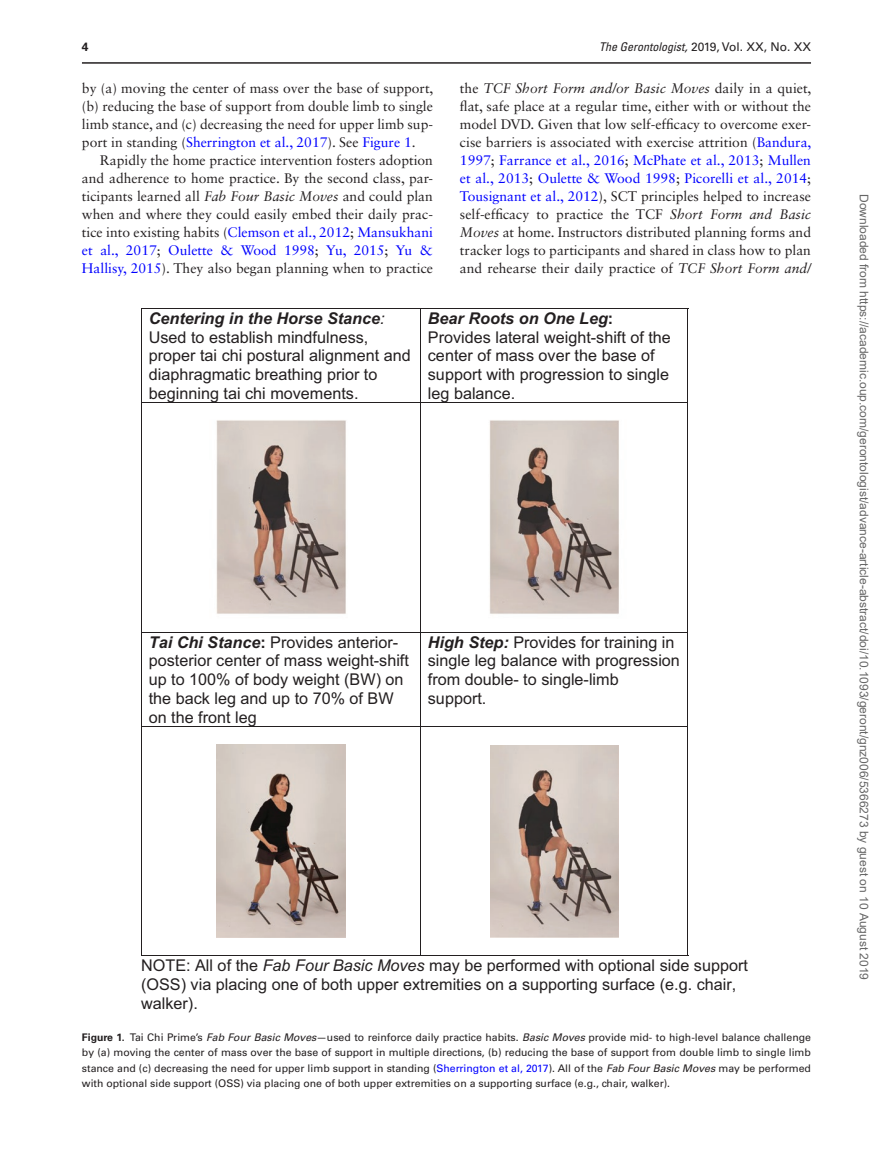
<style>
.page{position:relative;width:893px;height:1174px;background:#fff}
.page>*{position:absolute;margin:0;border:0;box-sizing:border-box;transform-origin:0 0}
.t1{font:16.2px/18.6px "Arial";color:#231f20}
.t2{font:13.8px/18px "Sabon LT Std";color:#231f20;text-align:justify}
.t3{font:12px "Arial";color:#666}
.t4{font:12px "Univers LT Std";color:#231f20}
.t5{font:700 12px "Univers LT Std";color:#231f20}
.t6{font:10.5px/15.3px "Univers LT Std";color:#231f20;text-align:justify}
.s1{font-style:italic;font-stretch:condensed}
.s2{font-style:italic}
.s3{color:#00f}
.s4{font-weight:700;font-style:italic}
.s5{font-weight:700}
</style>
<div class="page">
<img style="left:216px;top:420px;width:130px;height:194px">
<img style="left:489px;top:420px;width:130px;height:194px">
<img style="left:217px;top:745px;width:128px;height:192px">
<img style="left:490px;top:745px;width:128px;height:192px">
<hr style="left:141px;top:309px;width:1px;height:646px;background:#231f20">
<hr style="left:420px;top:309px;width:1px;height:93px;background:#231f20">
<hr style="left:420px;top:403px;width:1px;height:229px;background:#231f20">
<hr style="left:420px;top:632px;width:1px;height:93px;background:#231f20">
<hr style="left:420px;top:726px;width:1px;height:229px;background:#231f20">
<hr style="left:687px;top:309px;width:1px;height:646px;background:#231f20">
<hr style="left:141px;top:308px;width:547px;height:1px;background:#231f20">
<hr style="left:142px;top:402px;width:546px;height:1px;background:#231f20">
<hr style="left:142px;top:632px;width:546px;height:1px;background:#231f20">
<hr style="left:142px;top:725px;width:546px;height:1px;background:#231f20">
<hr style="left:141px;top:955px;width:547px;height:1px;background:#231f20">
<hr style="left:82px;top:62px;width:729px;height:2px;background:#231f20">
<p class="t5" style="left:82px;top:40px;width:8px">4</p>
<p class="t4" style="left:599px;top:40px;width:213px"><span class="s1">The Gerontologist</span><span class="s2">,</span> 2019, Vol. XX, No. XX</p>
<p class="t2" style="left:82px;top:79px;width:353px">by (a) moving the center of mass over the base of support, (b) reducing the base of support from double limb to single limb stance, and (c) decreasing the need for upper limb sup&shy;port in standing (<span class="s3">Sherrington et al., 2017</span>). See <span class="s3">Figure 1</span>.</p>
<p class="t2" style="left:82px;top:151px;width:353px;text-indent:18px">Rapidly the home practice intervention fosters adoption and adherence to home practice. By the second class, par&shy;ticipants learned all <span class="s2">Fab Four Basic Moves</span> and could plan when and where they could easily embed their daily prac&shy;tice into existing habits (<span class="s3">Clemson et al., 2012</span>; <span class="s3">Mansukhani et al., 2017</span>; <span class="s3">Oulette &amp; Wood 1998</span>; <span class="s3">Yu, 2015</span>; <span class="s3">Yu &amp; Hallisy, 2015</span>). They also began planning when to practice</p>
<p class="t2" style="left:460px;top:79px;width:353px">the <span class="s2">TCF Short Form and/or Basic Moves</span> daily in a quiet, flat, safe place at a regular time, either with or without the model DVD. Given that low self-efficacy to overcome exer&shy;cise barriers is associated with exercise attrition (<span class="s3">Bandura, 1997</span>; <span class="s3">Farrance et al., 2016</span>; <span class="s3">McPhate et al., 2013</span>; <span class="s3">Mullen et al., 2013</span>; <span class="s3">Oulette &amp; Wood 1998</span>; <span class="s3">Picorelli et al., 2014</span>; <span class="s3">Tousignant et al., 2012</span>), SCT principles helped to increase self-efficacy to practice the TCF <span class="s2">Short Form and Basic Moves</span> at home. Instructors distributed planning forms and tracker logs to participants and shared in class how to plan and rehearse their daily practice of <span class="s2">TCF Short Form and/</span></p>
<p class="t1" style="left:149px;top:309px;width:263px"><span class="s4">Centering in the Horse Stance</span><span class="s2">:<br></span>Used to establish mindfulness, proper tai chi postural alignment and diaphragmatic breathing prior to<br>be innin tai chi movements.</p>
<p class="t1" style="left:428px;top:309px;width:245px"><span class="s4">Bear Roots on One Leg</span><span class="s5">:<br></span>Provides lateral weight-shift of the center of mass over the base of support with progression to single</p>
<p class="t1" style="left:167px;top:383px;width:11px">g</p>
<p class="t1" style="left:210px;top:383px;width:11px">g</p>
<p class="t1" style="left:428px;top:383px;width:89px">le balance.</p>
<p class="t1" style="left:440px;top:383px;width:11px">g</p>
<p class="t1" style="left:149px;top:632px;width:262px"><span class="s4">Tai Chi Stance</span><span class="s5">:</span> Provides anterior&shy;posterior center of mass weight-shift up to 100% of body weight (BW) on the back leg and up to 70% of BW on the front leg</p>
<p class="t1" style="left:428px;top:632px;width:254px"><span class="s4">High Step:</span> Provides for training in single leg balance with progression from double- to single-limb support.</p>
<p class="t1" style="left:141px;top:956px;width:608px">NOTE: All of the <span class="s2">Fab Four Basic Moves</span> may be performed with optional side support (OSS) via placing one of both upper extremities on a supporting surface (e.g. chair, walker).</p>
<p class="t6" style="left:82px;top:1029px;width:731px"><span class="s5">Figure 1.</span> Tai Chi Prime’s <span class="s2">Fab Four Basic Moves</span>—used to reinforce daily practice habits. <span class="s2">Basic Moves</span> provide mid- to high-level balance challenge by (a) moving the center of mass over the base of support in multiple directions, (b) reducing the base of support from double limb to single limb stance and (c) decreasing the need for upper limb support in standing (<span class="s3">Sherrington et al, 2017</span>). All of the <span class="s2">Fab Four Basic Moves</span> may be performed with optional side support (OSS) via placing one of both upper extremities on a supporting surface (e.g., chair, walker).</p>
<p class="t3" style="left:868px;top:194px;width:788px;rotate:90deg">Downloaded from https://academic.oup.com/gerontologist/advance-article-abstract/doi/10.1093/geront/gnz006/5366273 by guest on 10 August 2019</p>
</div>
